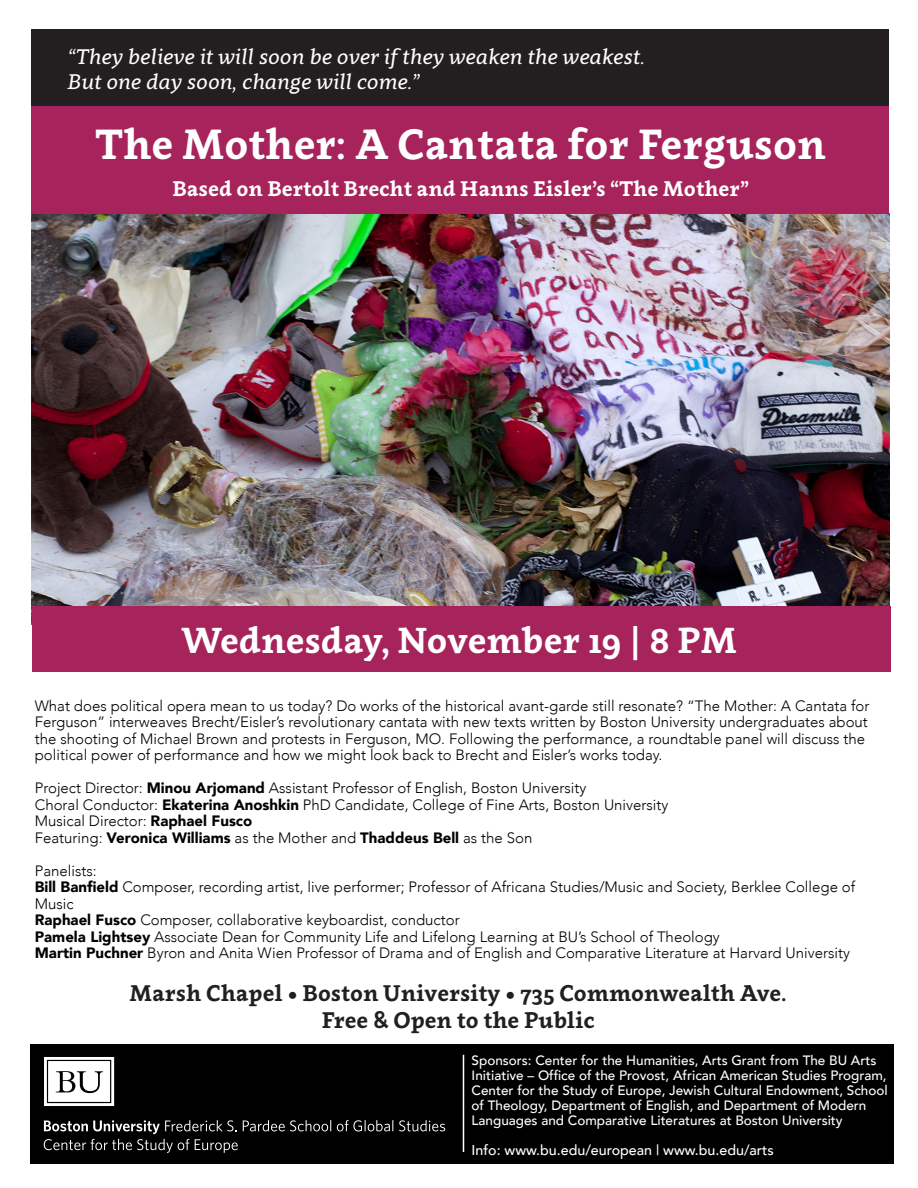
<style>
.page{position:relative;width:918px;height:1188px;background:#fff}
.page>*{position:absolute;margin:0;border:0;box-sizing:border-box;transform-origin:0 0}
.t1{font:700 42px "Clavo";color:#fff}
.t2{font:700 36px "Clavo";color:#fff}
.t3{font:700 22.5px "Clavo";color:#231f20}
.t4{font:italic 21px "Clavo";color:#fff}
.t5{font:700 21px "Clavo";color:#fff}
.t6{font:300 15px/16.5px "Avenir";color:#000}
.t7{font:500 14.25px "Avenir";color:#fff}
.t8{font:500 13.5px/15px "Avenir";color:#fff}
.s1{font-weight:900}
</style>
<div class="page">
<div style="left:30px;top:1044px;width:864px;height:120px;background:#000"></div>
<svg style="left:44px;top:1057px;width:70px;height:49px;background:#d6d6d6"></svg>
<svg style="left:337px;top:1120px;width:56px;height:12px"></svg>
<svg style="left:399px;top:1120px;width:46px;height:11px"></svg>
<svg style="left:44px;top:1120px;width:287px;height:33px"></svg>
<div style="left:32px;top:29px;width:858px;height:81px;background:#231f20"></div>
<img style="left:32px;top:214px;width:858px;height:392px">
<div style="left:32px;top:106px;width:858px;height:108px;background:#a6245b"></div>
<div style="left:32px;top:606px;width:858px;height:66px;background:#a6245b"></div>
<hr style="left:463px;top:1055px;width:1px;height:97px;background:#fff">
<p class="t4" style="left:68px;top:42px;width:579px">“They believe it will soon be over if they weaken the weakest.</p>
<p class="t4" style="left:68px;top:67px;width:354px">But one day soon, change will come.”</p>
<p class="t1" style="left:96px;top:114px;width:732px">The Mother: A Cantata for Ferguson</p>
<p class="t5" style="left:172px;top:174px;width:578px">Based on Bertolt Brecht and Hanns Eisler’s “The Mother”</p>
<p class="t2" style="left:181px;top:614px;width:557px">Wednesday, November 19 | 8 PM</p>
<p class="t6" style="left:35px;top:697px;width:836px">What does political opera mean to us today? Do works of the historical avant-garde still resonate? “The Mother: A Cantata for Ferguson” interweaves Brecht/Eisler’s revolutionary cantata with new texts written by Boston University undergraduates about the shooting of Michael Brown and protests in Ferguson, MO. Following the performance, a roundtable panel will discuss the political power of performance and how we might look back to Brecht and Eisler’s works today.</p>
<p class="t6" style="left:35px;top:780px;width:553px">Project Director: <span class="s1">Minou Arjomand</span> Assistant Professor of English, Boston University</p>
<p class="t6" style="left:35px;top:796px;width:635px">Choral Conductor: <span class="s1">Ekaterina Anoshkin</span> PhD Candidate, College of Fine Arts, Boston University</p>
<p class="t6" style="left:35px;top:813px;width:219px">Musical Director: <span class="s1">Raphael Fusco</span></p>
<p class="t6" style="left:35px;top:829px;width:499px">Featuring: <span class="s1">Veronica Williams</span> as the Mother and <span class="s1">Thaddeus Bell</span> as the Son</p>
<p class="t6" style="left:35px;top:862px;width:63px">Panelists:</p>
<p class="t6" style="left:35px;top:879px;width:822px"><span class="s1">Bill Banfield</span> Composer, recording artist, live performer; Professor of Africana Studies/Music and Society, Berklee College of<br>Music</p>
<p class="t6" style="left:35px;top:912px;width:426px"><span class="s1">Raphael Fusco</span> Composer, collaborative keyboardist, conductor</p>
<p class="t6" style="left:35px;top:928px;width:817px"><span class="s1">Pamela Lightsey</span> Associate Dean for Community Life and Lifelong Learning at BU’s School of Theology<br><span class="s1">Martin Puchner</span> Byron and Anita Wien Professor of Drama and of English and Comparative Literature at Harvard University</p>
<p class="t3" style="left:130px;top:977px;width:658px">Marsh Chapel • Boston University • 735 Commonwealth Ave.</p>
<p class="t3" style="left:322px;top:1004px;width:274px">Free &amp; Open to the Public</p>
<p class="t8" style="left:472px;top:1052px;width:418px">Sponsors: Center for the Humanities, Arts Grant from The BU Arts Initiative – Office of the Provost, African American Studies Program, Center for the Study of Europe, Jewish Cultural Endowment, School of Theology, Department of English, and Department of Modern Languages and Comparative Literatures at Boston University</p>
<p class="t7" style="left:472px;top:1138px;width:304px">Info: www.bu.edu/european | www.bu.edu/arts</p>
</div>
